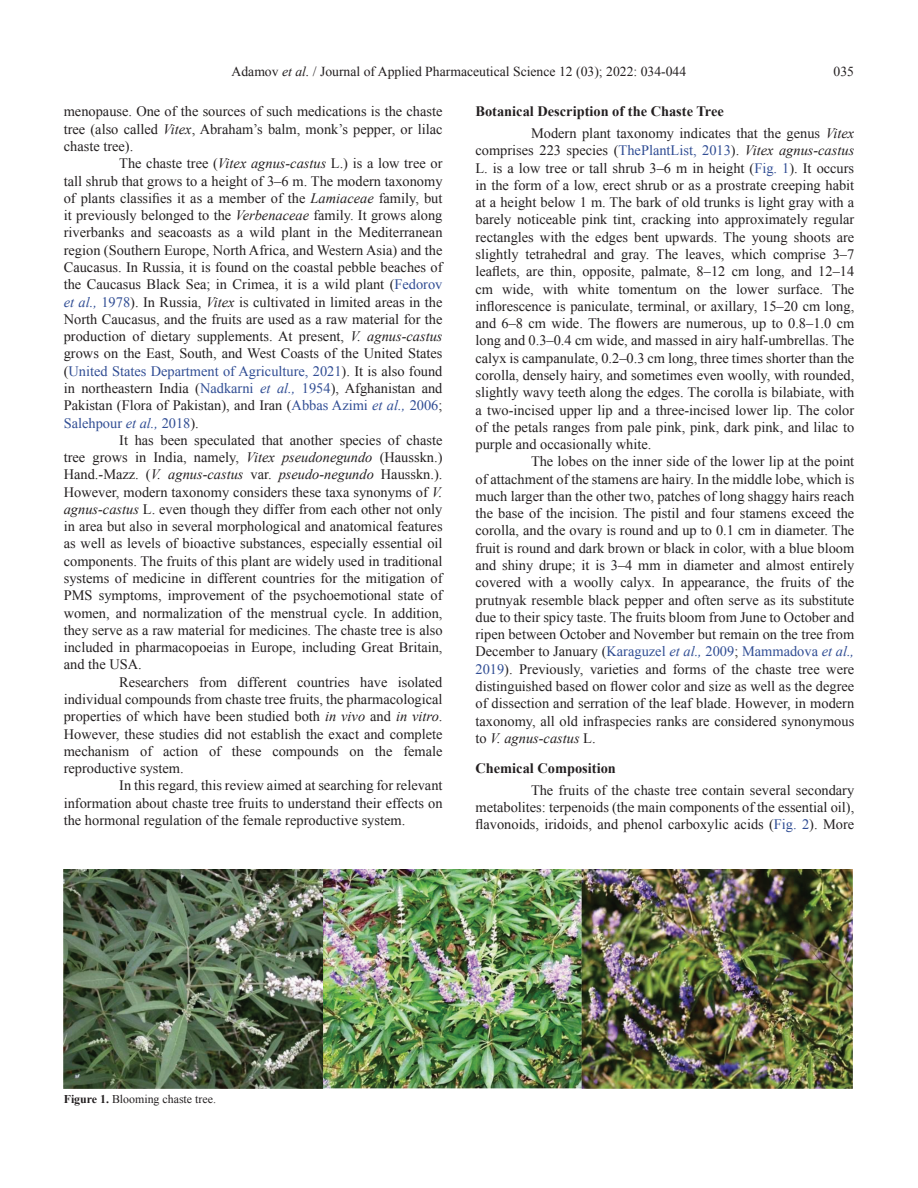
<style>
.page{position:relative;width:918px;height:1188px;background:#fff}
.page>*{position:absolute;margin:0;border:0;box-sizing:border-box;transform-origin:0 0}
.Para_Indent{font:14.4px/17.2px "Times New Roman";color:#231f20;text-align:justify}
.B_Head{font:700 14.4px "Times New Roman";color:#231f20}
.t1{font:13.65px "Times New Roman";color:#231f20}
.Fig_Caption{font:11.85px "Times New Roman";color:#231f20}
.s1{font-style:italic}
.s2{color:#304d94}
.s3{font-style:italic;color:#304d94}
.s4{font-weight:700}
</style>
<div class="page">
<img style="left:64px;top:870px;width:789px;height:218px">
<p class="t1" style="left:232px;top:63px;width:456px">Adamov <span class="s1">et al.</span> / Journal of Applied Pharmaceutical Science 12 (03); 2022: 034-044</p>
<p class="t1" style="left:834px;top:63px;width:22px">035</p>
<p class="Para_Indent" style="left:64px;top:103px;width:380px">menopause. One of the sources of such medications is the chaste tree (also called <span class="s1">Vitex</span>, Abraham’s balm, monk’s pepper, or lilac chaste tree).</p>
<p class="Para_Indent" style="left:64px;top:155px;width:380px;text-indent:56px">The chaste tree (<span class="s1">Vitex agnus-castus</span> L.) is a low tree or tall shrub that grows to a height of 3–6 m. The modern taxonomy of plants classifies it as a member of the <span class="s1">Lamiaceae</span> family, but it previously belonged to the <span class="s1">Verbenaceae</span> family. It grows along riverbanks and seacoasts as a wild plant in the Mediterranean region (Southern Europe, North Africa, and Western Asia) and the Caucasus. In Russia, it is found on the coastal pebble beaches of the Caucasus Black Sea; in Crimea, it is a wild plant (<span class="s2">Fedorov </span><span class="s3">et al.,</span> <span class="s2">1978</span>). In Russia, <span class="s1">Vitex</span> is cultivated in limited areas in the North Caucasus, and the fruits are used as a raw material for the production of dietary supplements. At present, <span class="s1">V. agnus-castus </span>grows on the East, South, and West Coasts of the United States (<span class="s2">United States Department of Agriculture, 2021</span>). It is also found in northeastern India (<span class="s2">Nadkarni</span> <span class="s3">et al.,</span> <span class="s2">1954</span>), Afghanistan and Pakistan (Flora of Pakistan), and Iran (<span class="s2">Abbas Azimi</span> <span class="s3">et al.,</span> <span class="s2">2006</span>; <span class="s2">Salehpour</span> <span class="s3">et al.,</span> <span class="s2">2018</span>).</p>
<p class="Para_Indent" style="left:64px;top:431px;width:380px;text-indent:56px">It has been speculated that another species of chaste tree grows in India, namely, <span class="s1">Vitex pseudonegundo</span> (Hausskn.)<br>Hand.-Mazz. (<span class="s1">V. agnus-castus</span> var. <span class="s1">pseudo-negundo</span> Hausskn.).<br>However, modern taxonomy considers these taxa synonyms of <span class="s1">V. agnus-castus</span> L. even though they differ from each other not only in area but also in several morphological and anatomical features as well as levels of bioactive substances, especially essential oil components. The fruits of this plant are widely used in traditional systems of medicine in different countries for the mitigation of PMS symptoms, improvement of the psychoemotional state of women, and normalization of the menstrual cycle. In addition, they serve as a raw material for medicines. The chaste tree is also included in pharmacopoeias in Europe, including Great Britain, and the USA.</p>
<p class="Para_Indent" style="left:64px;top:673px;width:380px;text-indent:56px">Researchers from different countries have isolated individual compounds from chaste tree fruits, the pharmacological properties of which have been studied both <span class="s1">in vivo</span> and <span class="s1">in vitro</span>.<br>However, these studies did not establish the exact and complete mechanism of action of these compounds on the female reproductive system.</p>
<p class="Para_Indent" style="left:64px;top:777px;width:380px;text-indent:56px">In this regard, this review aimed at searching for relevant information about chaste tree fruits to understand their effects on the hormonal regulation of the female reproductive system.</p>
<p class="B_Head" style="left:476px;top:101px;width:250px">Botanical Description of the Chaste Tree</p>
<p class="Para_Indent" style="left:476px;top:124px;width:380px;text-indent:56px">Modern plant taxonomy indicates that the genus <span class="s1">Vitex </span>comprises 223 species (<span class="s2">ThePlantList, 2013</span>). <span class="s1">Vitex agnus-castus </span>L. is a low tree or tall shrub 3–6 m in height (<span class="s2">Fig. 1</span>). It occurs in the form of a low, erect shrub or as a prostrate creeping habit at a height below 1 m. The bark of old trunks is light gray with a barely noticeable pink tint, cracking into approximately regular rectangles with the edges bent upwards. The young shoots are slightly tetrahedral and gray. The leaves, which comprise 3–7 leaflets, are thin, opposite, palmate, 8–12 cm long, and 12–14 cm wide, with white tomentum on the lower surface. The inflorescence is paniculate, terminal, or axillary, 15–20 cm long, and 6–8 cm wide. The flowers are numerous, up to 0.8–1.0 cm long and 0.3–0.4 cm wide, and massed in airy half-umbrellas. The calyx is campanulate, 0.2–0.3 cm long, three times shorter than the corolla, densely hairy, and sometimes even woolly, with rounded, slightly wavy teeth along the edges. The corolla is bilabiate, with a two-incised upper lip and a three-incised lower lip. The color of the petals ranges from pale pink, pink, dark pink, and lilac to purple and occasionally white.</p>
<p class="Para_Indent" style="left:476px;top:453px;width:380px;text-indent:56px">The lobes on the inner side of the lower lip at the point of attachment of the stamens are hairy. In the middle lobe, which is much larger than the other two, patches of long shaggy hairs reach the base of the incision. The pistil and four stamens exceed the corolla, and the ovary is round and up to 0.1 cm in diameter. The fruit is round and dark brown or black in color, with a blue bloom and shiny drupe; it is 3–4 mm in diameter and almost entirely covered with a woolly calyx. In appearance, the fruits of the prutnyak resemble black pepper and often serve as its substitute due to their spicy taste. The fruits bloom from June to October and ripen between October and November but remain on the tree from December to January (<span class="s2">Karaguzel</span> <span class="s3">et al.,</span> <span class="s2">2009</span>; <span class="s2">Mammadova</span> <span class="s3">et al., </span><span class="s2">2019</span>). Previously, varieties and forms of the chaste tree were distinguished based on flower color and size as well as the degree of dissection and serration of the leaf blade. However, in modern taxonomy, all old infraspecies ranks are considered synonymous to <span class="s1">V. agnus-castus</span> L.</p>
<p class="B_Head" style="left:476px;top:758px;width:142px">Chemical Composition</p>
<p class="Para_Indent" style="left:476px;top:781px;width:380px;text-indent:56px">The fruits of the chaste tree contain several secondary metabolites: terpenoids (the main components of the essential oil), flavonoids, iridoids, and phenol carboxylic acids (<span class="s2">Fig. 2</span>). More</p>
<p class="Fig_Caption" style="left:64px;top:1091px;width:154px"><span class="s4">Figure 1.</span> Blooming сhaste tree.</p>
</div>
